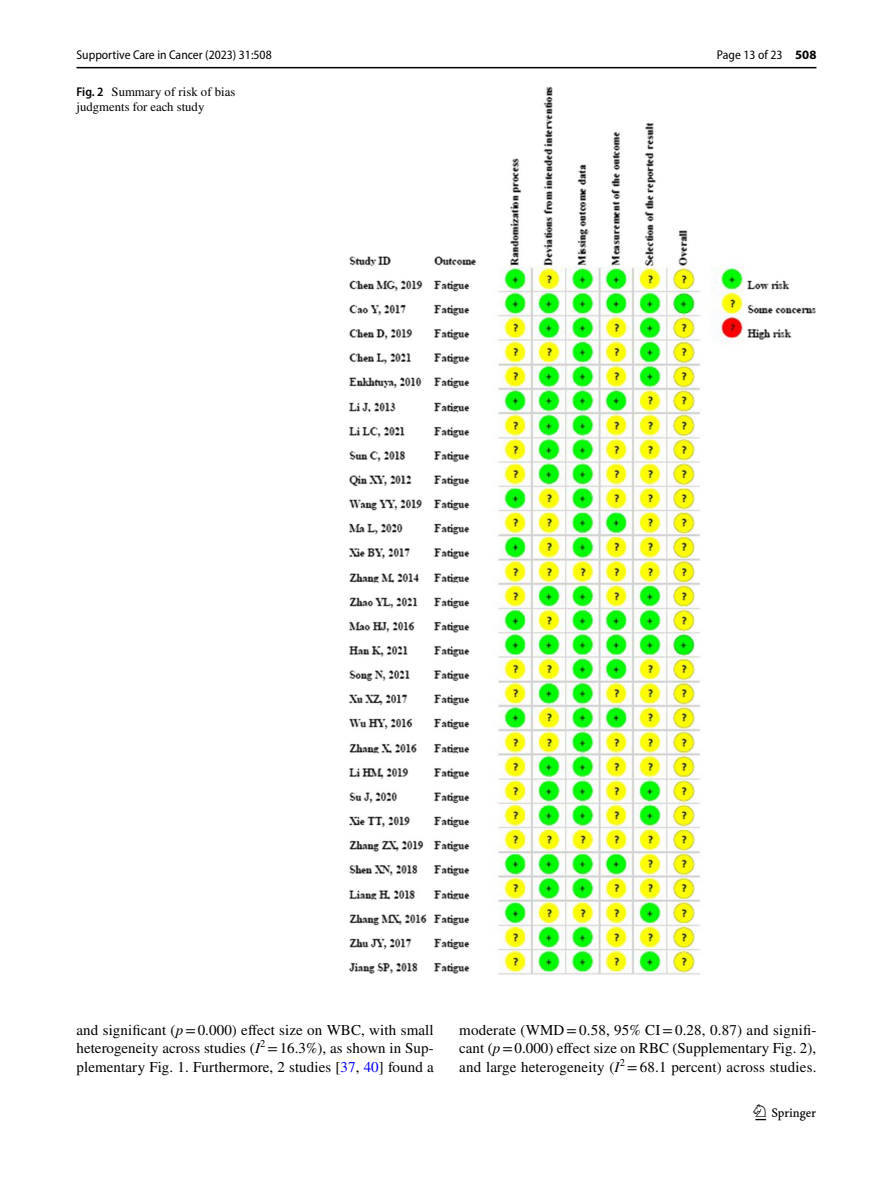
<style>
.page{position:relative;width:893px;height:1187px;background:#fff}
.page>*{position:absolute;margin:0;border:0;box-sizing:border-box;transform-origin:0 0}
.t1{font:22.5px "Springnew Regular 3";color:#000}
.t2{font:15px/18.8px "STIX";letter-spacing:.005em;color:#000;text-align:justify}
.t3{font:semi-condensed 12.75px "Myriad Pro";color:#000}
.t4{font:12.75px/15px "STIX";color:#000}
.s1{font-family:"Myriad Pro";font-weight:600;font-stretch:semi-condensed}
.s2{font-weight:700;font-stretch:normal}
.s3{font-style:italic}
.s4{color:#00f}
</style>
<div class="page">
<hr style="left:77px;top:67px;width:739px;height:1px;background:#000">
<img style="left:349px;top:87px;width:467px;height:888px">
<p class="t3" style="left:77px;top:48px;width:197px">Supportive Care in Cancer (2023) 31:508</p>
<p class="t4" style="left:77px;top:85px;width:160px"><span class="s1">Fig. 2</span> Summary of risk of bias judgments for each study</p>
<p class="t3" style="left:717px;top:48px;width:101px">Page 13 of 23 <span class="s2">508</span></p>
<p class="t2" style="left:77px;top:1021px;width:359px">and significant (<span class="s3">p</span>=0.000) effect size on WBC, with small heterogeneity across studies (<span class="s3">I</span><sup>2</sup> =16.3%), as shown in Sup&shy;plementary Fig. 1. Furthermore, 2 studies [<span class="s4">37</span>, <span class="s4">40</span>] found a</p>
<p class="t2" style="left:459px;top:1021px;width:359px">moderate (WMD =0.58, 95% CI=0.28, 0.87) and signifi&shy;cant (<span class="s3">p</span>=0.000) effect size on RBC (Supplementary Fig. 2), and large heterogeneity (<span class="s3">I</span><sup>2</sup> =68.1 percent) across studies.</p>
<h1 class="t1" style="left:755px;top:1104px;width:62px">1 3</h1>
</div>
